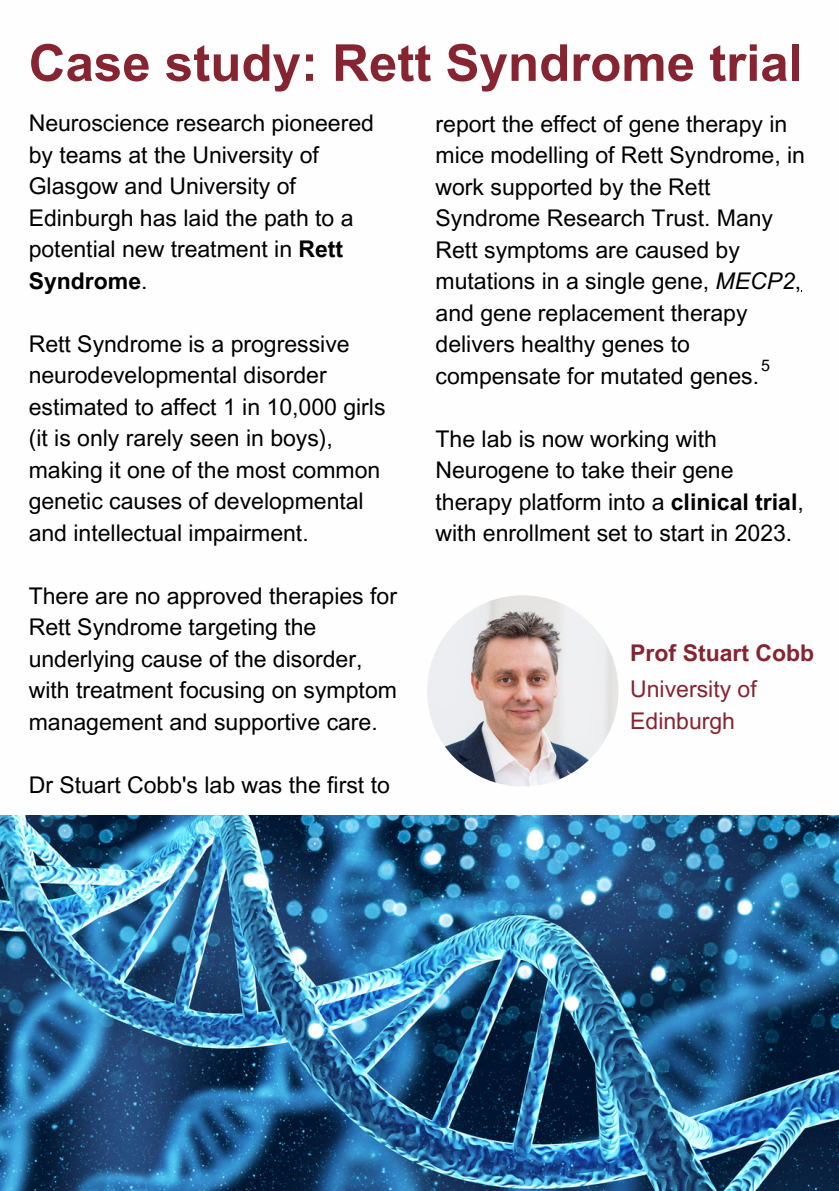
<style>
.page{position:relative;width:839px;height:1191px;background:#fff}
.page>*{position:absolute;margin:0;border:0;box-sizing:border-box;transform-origin:0 0}
.t1{font:700 51px "Arial MT Pro";color:#862431}
.t2{font:23px/31.6px "Arial MT Pro";color:#000}
.t3{font:23px/31.6px "Arial MT Pro";color:#862431}
.t4{font:700 23px "Arial MT Pro";color:#862431}
.t5{font:16px "Arial MT Pro";color:#000}
.s1{font-style:italic}
.s2{font-weight:700}
</style>
<div class="page">
<img style="left:0;top:815px;width:838px;height:376px">
<img style="left:427px;top:595px;width:191px;height:192px;border-radius:50%">
<p class="t1" style="left:29px;top:44px;width:775px">Case study: Rett Syndrome trial</p>
<p class="t2" style="left:435px;top:111px;width:371px">report the effect of gene therapy in mice modelling of Rett Syndrome, in work supported by the Rett<br>Syndrome Research Trust. Many<br>Rett symptoms are caused by mutations in a single gene, <span class="s1">MECP2</span>, and gene replacement therapy delivers healthy genes to compensate for mutated genes.</p>
<p class="t2" style="left:29px;top:110px;width:347px">Neuroscience research pioneered by teams at the University of<br>Glasgow and University of<br>Edinburgh has laid the path to a potential new treatment in <span class="s2">Rett<br>Syndrome</span>.</p>
<p class="t2" style="left:29px;top:331px;width:358px">Rett Syndrome is a progressive neurodevelopmental disorder estimated to affect 1 in 10,000 girls (it is only rarely seen in boys), making it one of the most common genetic causes of developmental and intellectual impairment.</p>
<p class="t5" style="left:761px;top:360px;width:10px">5</p>
<p class="t2" style="left:435px;top:426px;width:370px">The lab is now working with<br>Neurogene to take their gene therapy platform into a <span class="s2">clinical trial</span>, with enrollment set to start in 2023.</p>
<p class="t2" style="left:29px;top:583px;width:370px">There are no approved therapies for Rett Syndrome targeting the underlying cause of the disorder, with treatment focusing on symptom management and supportive care.</p>
<p class="t2" style="left:29px;top:772px;width:362px">Dr Stuart Cobb's lab was the first to</p>
<p class="t4" style="left:630px;top:645px;width:185px">Prof Stuart Cobb</p>
<p class="t3" style="left:630px;top:676px;width:128px">University of<br>Edinburgh</p>
</div>
